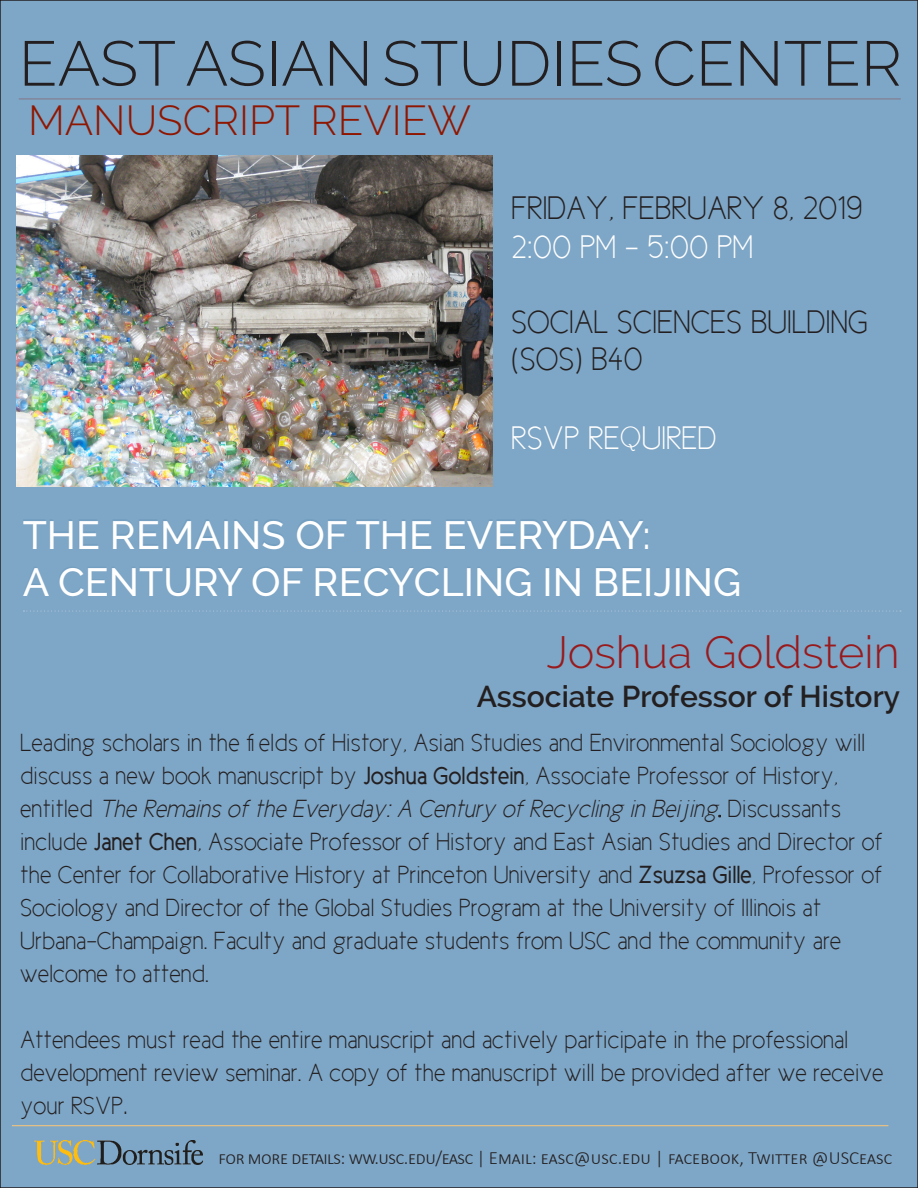
<style>
.page{position:relative;width:918px;height:1188px;background:#7ea6c6}
.page>*{position:absolute;margin:0;border:0;box-sizing:border-box;transform-origin:0 0}
.t1{font:300 63px "Raleway";color:#231f20}
.t2{font:300 45px "Raleway";color:#981a1d}
.t3{font:300 41.7px "Raleway";color:#8f1600}
.t4{font:500 39.3px/47.1px "Raleway";color:#fff}
.t5{font:33px/39px "Cicle Fina";color:#231f20}
.t6{font:33px "Cicle Fina";color:#fff}
.t7{font:600 30px "Raleway";color:#231f20}
.t8{font:25.05px/33px "Cicle Fina";color:#231f20}
.t9{font:300 18.75px "Calibri";letter-spacing:-.01em;color:#231f20}
.s1{color:#fff}
.s2{font-family:"Cicle Gordita"}
.s3{font-style:italic}
.s4{font-family:"Raleway"}
</style>
<div class="page">
<hr style="left:19px;top:99px;width:882px;height:1px;background:#8f1600">
<hr style="left:12px;top:1125px;width:876px;height:1px;background:#fdc776">
<img style="left:18px;top:1126px;width:194px;height:39px">
<svg style="left:23px;top:610px;width:878px;height:2px"></svg>
<img style="left:16px;top:155px;width:476px;height:332px">
<p class="t1" style="left:19px;top:27px;width:885px">EASTASIANSTUDIESCENTER</p>
<p class="t3" style="left:28px;top:96px;width:444px">MANUSCRIPT REVIEW</p>
<p class="t5" style="left:511px;top:188px;width:353px">FRIDAY, FEBRUARY 8, 2019<br><span class="s1">2:00 PM - 5:00 PM</span></p>
<p class="t5" style="left:511px;top:303px;width:358px;line-height:37.7px">SOCIAL SCIENCES BUILDING (SOS) B40</p>
<p class="t6" style="left:511px;top:421px;width:207px">RSVP REQUIRED</p>
<p class="t4" style="left:23px;top:511px;width:720px">THE REMAINS OF THE EVERYDAY:<br>A CENTURY OF RECYCLING IN BEIJING</p>
<p class="t2" style="left:546px;top:626px;width:355px">Joshua Goldstein</p>
<p class="t7" style="left:477px;top:679px;width:425px">Associate Professor of History</p>
<p class="t8" style="left:20px;top:726px;width:864px">Leading scholars in the fields of History, Asian Studies and Environmental Sociology will discuss a new book manuscript by <span class="s2">Joshua Goldstein</span>, Associate Professor of History, entitled <span class="s3">The Remains of the Everyday: A Century of Recycling in Beijing</span>. Discussants include <span class="s2">Janet Chen</span>, Associate Professor of History and East Asian Studies and Director of the Center for Collaborative History at Princeton University and <span class="s2">Zsuzsa Gille</span>, Professor of Sociology and Director of the Global Studies Program at the University of Illinois at Urbana-Champaign. Faculty and graduate students from USC and the community are welcome to attend.</p>
<p class="t8" style="left:20px;top:1023px;width:865px">Attendees must read the entire manuscript and actively participate in the professional development review seminar. A copy of the manuscript will be provided after we receive your RSVP<span class="s4">.</span></p>
<p class="t9" style="left:219px;top:1146px;width:675px">for more details: ww.usc.edu/easc | Email: easc@usc.edu | facebook, Twitter @USCeasc</p>
</div>
